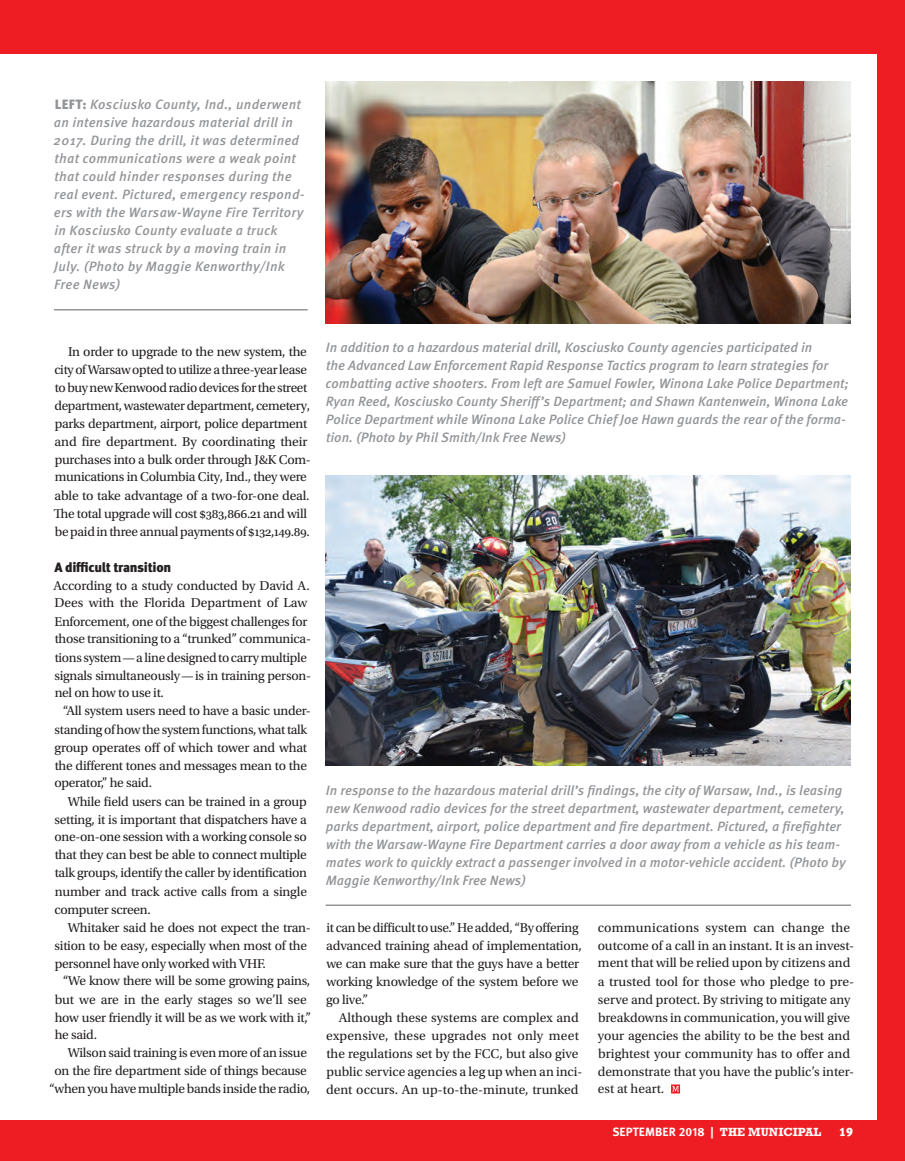
<style>
.page{position:relative;width:905px;height:1161px;background:#fff}
.page>*{position:absolute;margin:0;border:0;box-sizing:border-box;transform-origin:0 0}
.t1{font:13.5px/18px "Utopia Std";letter-spacing:-.02em;color:#231f20}
.t2{font:italic 500 13.5px/18px "Meta Pro";color:#939598}
.t3{font:13.5px/18px "Utopia Std";color:#231f20}
.t4{font:italic 500 13.5px/18px "Meta Pro";letter-spacing:.02em;color:#939598}
.t5{font:900 13.5px "Meta Pro";letter-spacing:-.025em;color:#231f20}
.t6{font:700 12px "Meta Pro";letter-spacing:.01em;color:#fff}
.t7{font:900 12px "Meta Pro";color:#fff}
.s1{font-weight:900;font-style:normal}
.s2{font-family:"Rockwell Std"}
</style>
<div class="page">
<div style="left:0;top:1120px;width:904px;height:41px;background:#ee1d23"></div>
<div style="left:878px;top:0;width:26px;height:1161px;background:#ee1d23"></div>
<svg style="left:671px;top:1084px;width:9px;height:10px"></svg>
<img style="left:326px;top:81px;width:524px;height:243px">
<img style="left:326px;top:476px;width:524px;height:290px">
<hr style="left:54px;top:309px;width:254px;height:1px;background:#939598">
<hr style="left:326px;top:904px;width:524px;height:2px;background:#939598">
<div style="left:0;top:0;width:904px;height:54px;background:#ee1d23"></div>
<p class="t4" style="left:54px;top:95px;width:252px"><span class="s1">LEFT:</span> Kosciusko County, Ind., underwent an intensive hazardous material drill in 2017. During the drill, it was determined that communications were a weak point that could hinder responses during the real event. Pictured, emergency respond&shy;ers with the Warsaw-Wayne Fire Territory in Kosciusko County evaluate a truck after it was struck by a moving train in July. (Photo by Maggie Kenworthy/Ink Free News)</p>
<p class="t1" style="left:54px;top:342px;width:258px;text-indent:14px">In order to upgrade to the new system, the city of Warsaw opted to utilize a three-year lease to buy new Kenwood radio devices for the street department, wastewater department, cemetery, parks department, airport, police department and fire department. By coordinating their purchases into a bulk order through J&amp;K Com&shy;munications in Columbia City, Ind., they were able to take advantage of a two-for-one deal.<br>The total upgrade will cost $383,866.21 and will be paid in three annual payments of $132,149.89.</p>
<p class="t5" style="left:54px;top:556px;width:118px">A difficult transition</p>
<p class="t1" style="left:54px;top:576px;width:259px">According to a study conducted by David A.<br>Dees with the Florida Department of Law Enforcement, one of the biggest challenges for those transitioning to a “trunked” communica&shy;tions system—a line designed to carry multiple signals simultaneously—is in training person&shy;nel on how to use it.</p>
<p class="t1" style="left:54px;top:702px;width:258px;text-indent:8px">“All system users need to have a basic under&shy;standing of how the system functions, what talk group operates off of which tower and what the different tones and messages mean to the operator,” he said.</p>
<p class="t1" style="left:54px;top:792px;width:254px;text-align:justify;text-indent:13px">While field users can be trained in a group setting, it is important that dispatchers have a one-on-one session with a working console so that they can best be able to connect multiple talk groups, identify the caller by identification number and track active calls from a single computer screen.</p>
<p class="t1" style="left:68px;top:918px;width:245px">Whitaker said he does not expect the tran-</p>
<p class="t1" style="left:55px;top:936px;width:254px">sition to be easy, especially when most of the</p>
<p class="t1" style="left:55px;top:954px;width:213px">personnel have only worked with VHF.</p>
<p class="t1" style="left:63px;top:972px;width:249px">“We know there will be some growing pains,</p>
<p class="t1" style="left:55px;top:990px;width:253px">but we are in the early stages so we’ll see</p>
<p class="t1" style="left:55px;top:1008px;width:258px">how user friendly it will be as we work with it,”</p>
<p class="t1" style="left:55px;top:1026px;width:44px">he said.</p>
<p class="t1" style="left:68px;top:1044px;width:241px">Wilson said training is even more of an issue</p>
<p class="t1" style="left:54px;top:1062px;width:254px">on the fire department side of things because</p>
<p class="t1" style="left:49px;top:1080px;width:262px">“when you have multiple bands inside the radio,</p>
<p class="t2" style="left:325px;top:338px;width:524px">In addition to a hazardous material drill, Kosciusko County agencies participated in<br>the Advanced Law Enforcement Rapid Response Tactics program to learn strategies for combatting active shooters. From left are Samuel Fowler, Winona Lake Police Department; Ryan Reed, Kosciusko County Sheriff’s Department; and Shawn Kantenwein, Winona Lake Police Department while Winona Lake Police Chief Joe Hawn guards the rear of the forma&shy;tion. (Photo by Phil Smith/Ink Free News)</p>
<p class="t2" style="left:326px;top:780px;width:521px">In response to the hazardous material drill’s findings, the city of Warsaw, Ind., is leasing new Kenwood radio devices for the street department, wastewater department, cemetery, parks department, airport, police department and fire department. Pictured, a firefighter with the Warsaw-Wayne Fire Department carries a door away from a vehicle as his team&shy;mates work to quickly extract a passenger involved in a motor-vehicle accident. (Photo by Maggie Kenworthy/Ink Free News)</p>
<p class="t1" style="left:326px;top:918px;width:257px">it can be difficult to use.” He added, “By offering advanced training ahead of implementation, we can make sure that the guys have a better working knowledge of the system before we go live.”</p>
<p class="t3" style="left:326px;top:1008px;width:258px;text-indent:13px">Although these systems are complex and expensive, these upgrades not only meet the regulations set by the FCC, but also give public service agencies a leg up when an inci&shy;dent occurs. An up-to-the-minute, trunked</p>
<p class="t3" style="left:597px;top:918px;width:258px">communications system can change the outcome of a call in an instant. It is an invest&shy;ment that will be relied upon by citizens and a trusted tool for those who pledge to pre&shy;serve and protect. By striving to mitigate any breakdowns in communication, you will give your agencies the ability to be the best and brightest your community has to offer and demonstrate that you have the public’s inter&shy;est at heart.</p>
<p class="t6" style="left:612px;top:1122px;width:210px">SEPTEMBER 2018 | <span class="s2">THE MUNICIPAL</span></p>
<p class="t7" style="left:839px;top:1122px;width:15px">19</p>
</div>
